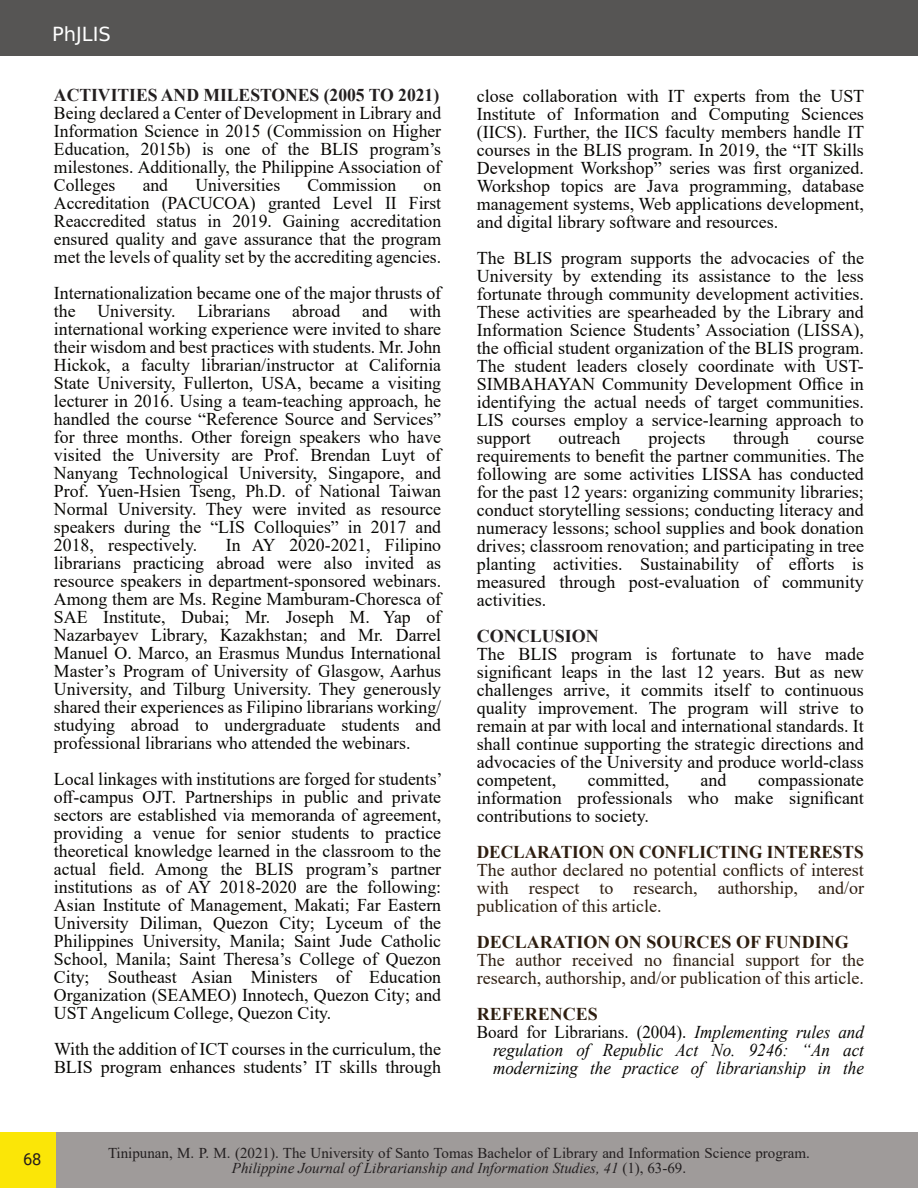
<style>
.page{position:relative;width:918px;height:1188px;background:#fff}
.page>*{position:absolute;margin:0;border:0;box-sizing:border-box;transform-origin:0 0}
.t1{font:19.5px "Verina Sans";color:#fff}
.t2{font:18px/18px "Times New Roman";color:#080704;text-align:justify}
.t3{font:18px/18px "Times New Roman";color:#2e1e10;text-align:justify}
.t4{font:italic 18px "Times New Roman";color:#080704;scale:.95 1}
.t5{font:18px "Times New Roman";color:#080704;scale:.95 1}
.t6{font:700 18px "Times New Roman";color:#231f20}
.t7{font:700 18px "Times New Roman";color:#2e1e10}
.t8{font:700 18px "Times New Roman";color:#2e1e10;scale:.96 1}
.t9{font:16.5px "Roboto";color:#251d1c}
.t10{font:15px/15px "Times New Roman";color:#231f20;text-align:center}
.s1{font-style:italic}
</style>
<div class="page">
<div style="left:56px;top:1132px;width:862px;height:56px;background:#9f9b9a"></div>
<div style="left:0;top:0;width:918px;height:56px;background:#565554"></div>
<div style="left:0;top:1132px;width:56px;height:56px;background:#fbe607"></div>
<p class="t1" style="left:52px;top:26px;width:60px">PhJLIS</p>
<p class="t6" style="left:54px;top:89px;width:387px">ACTIVITIES AND MILESTONES (2005 TO 2021)</p>
<p class="t2" style="left:54px;top:106px;width:389px">Being declared a Center of Development in Library and Information Science in 2015 (Commission on Higher Education, 2015b) is one of the BLIS program’s milestones. Additionally, the Philippine Association of Colleges</p>
<p class="t2" style="left:143px;top:178px;width:27px">and</p>
<p class="t2" style="left:195px;top:178px;width:86px">Universities</p>
<p class="t2" style="left:307px;top:178px;width:90px">Commission</p>
<p class="t2" style="left:54px;top:178px;width:389px;text-indent:370px">on Accreditation (PACUCOA) granted Level II First Reaccredited status in 2019. Gaining accreditation ensured quality and gave assurance that the program met the levels of quality set by the accrediting agencies.</p>
<p class="t2" style="left:54px;top:286px;width:389px">Internationalization became one of the major thrusts of the University. Librarians abroad and with international working experience were invited to share their wisdom and best practices with students. Mr. John Hickok, a faculty librarian/instructor at California State University, Fullerton, USA, became a visiting lecturer in 2016. Using a team-teaching approach, he handled the course “Reference Source and Services” for three months. Other foreign speakers who have visited the University are Prof. Brendan Luyt of Nanyang Technological University, Singapore, and Prof. Yuen-Hsien Tseng, Ph.D. of National Taiwan Normal University. They were invited as resource speakers during the “LIS Colloquies” in 2017 and 2018, respectively.</p>
<p class="t2" style="left:54px;top:538px;width:389px;text-indent:172px">In AY 2020-2021, Filipino librarians practicing abroad were also invited as resource speakers in department-sponsored webinars.<br>Among them are Ms. Regine Mamburam-Choresca of SAE Institute, Dubai; Mr. Joseph M. Yap of Nazarbayev Library, Kazakhstan; and Mr. Darrel Manuel O. Marco, an Erasmus Mundus International Master’s Program of University of Glasgow, Aarhus University, and Tilburg University. They generously shared their experiences as Filipino librarians working/ studying abroad to undergraduate students and professional librarians who attended the webinars.</p>
<p class="t2" style="left:54px;top:772px;width:390px">Local linkages with institutions are forged for students’ off-campus OJT. Partnerships in public and private sectors are established via memoranda of agreement, providing a venue for senior students to practice theoretical knowledge learned in the classroom to the actual field. Among the BLIS program’s partner institutions as of AY 2018-2020 are the following:<br>Asian Institute of Management, Makati; Far Eastern University Diliman, Quezon City; Lyceum of the Philippines University, Manila; Saint Jude Catholic School, Manila; Saint Theresa’s College of Quezon City; Southeast Asian Ministers of Education Organization (SEAMEO) Innotech, Quezon City; and UST Angelicum College, Quezon City.</p>
<p class="t2" style="left:54px;top:1042px;width:389px">With the addition of ICT courses in the curriculum, the<br>BLIS program enhances students’ IT skills through</p>
<p class="t2" style="left:477px;top:89px;width:389px">close collaboration with IT experts from the UST Institute of Information and Computing Sciences (IICS). Further, the IICS faculty members handle IT courses in the BLIS program. In 2019, the “IT Skills Development Workshop” series was first organized.<br>Workshop topics are Java programming, database management systems, Web applications development, and digital library software and resources.</p>
<p class="t2" style="left:477px;top:251px;width:389px">The BLIS program supports the advocacies of the University by extending its assistance to the less fortunate through community development activities.<br>These activities are spearheaded by the Library and Information Science Students’ Association (LISSA), the official student organization of the BLIS program.<br>The student leaders closely coordinate with UST-SIMBAHAYAN Community Development Office in identifying the actual needs of target communities.<br>LIS courses employ a service-learning approach to support</p>
<p class="t2" style="left:559px;top:431px;width:63px">outreach</p>
<p class="t2" style="left:648px;top:431px;width:58px">projects</p>
<p class="t2" style="left:733px;top:431px;width:57px">through</p>
<p class="t2" style="left:477px;top:431px;width:389px;text-indent:340px">course requirements to benefit the partner communities. The following are some activities LISSA has conducted for the past 12 years: organizing community libraries; conduct storytelling sessions; conducting literacy and numeracy lessons; school supplies and book donation drives; classroom renovation; and participating in tree planting activities. Sustainability of efforts is measured through post-evaluation of community activities.</p>
<p class="t6" style="left:477px;top:630px;width:124px">CONCLUSION</p>
<p class="t2" style="left:477px;top:647px;width:389px">The BLIS program is fortunate to have made significant leaps in the last 12 years. But as new challenges arrive, it commits itself to continuous quality improvement. The program will strive to remain at par with local and international standards. It shall continue supporting the strategic directions and advocacies of the University and produce world-class competent,</p>
<p class="t2" style="left:477px;top:773px;width:389px;text-indent:281px">compassionate information professionals who make significant contributions to society.</p>
<p class="t8" style="left:477px;top:846px;width:404px">DECLARATION ON CONFLICTING INTERESTS</p>
<p class="t3" style="left:477px;top:863px;width:389px">The author declared no potential conflicts of interest with respect to research, authorship, and/or publication of this article.</p>
<p class="t7" style="left:477px;top:936px;width:374px">DECLARATION ON SOURCES OF FUNDING</p>
<p class="t3" style="left:477px;top:953px;width:389px">The author received no financial support for the research, authorship, and/or publication of this article.</p>
<p class="t7" style="left:477px;top:1008px;width:123px">REFERENCES</p>
<p class="t5" style="left:477px;top:1025px;width:409px">Board for Librarians. (2004). <span class="s1">Implementing rules and</span></p>
<p class="t4" style="left:493px;top:1043px;width:392px">regulation of Republic Act No. 9246: “An act</p>
<p class="t4" style="left:493px;top:1061px;width:392px">modernizing the practice of librarianship in the</p>
<p class="t2" style="left:588px;top:773px;width:83px">committed,</p>
<p class="t2" style="left:701px;top:773px;width:27px">and</p>
<p class="t9" style="left:23px;top:1152px;width:20px">68</p>
<p class="t10" style="left:108px;top:1147px;width:703px">Tinipunan, M. P. M. (2021). The University of Santo Tomas Bachelor of Library and Information Science program.<br><span class="s1">Philippine Journal of Librarianship and Information Studies, 41</span> (1), 63-69.</p>
</div>
